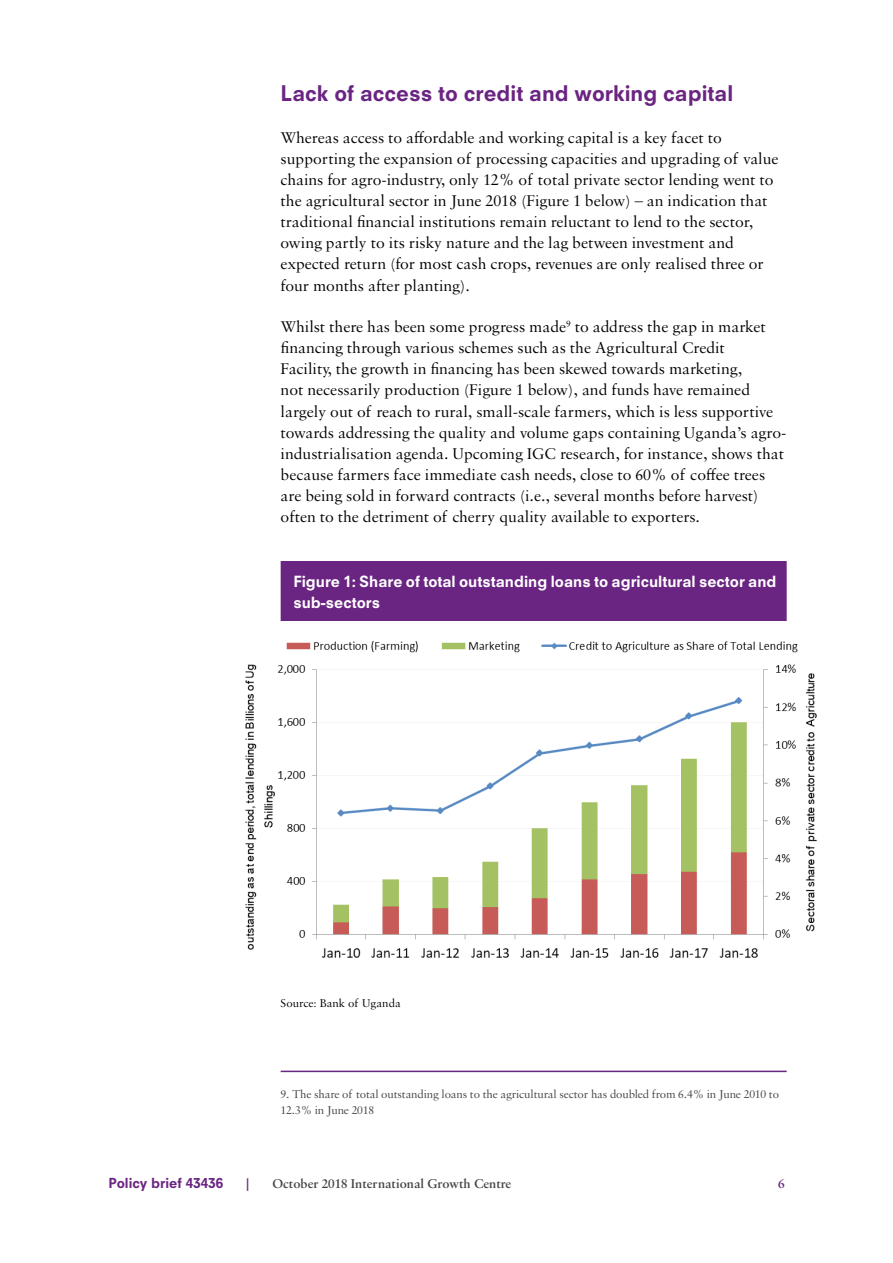
<style>
.page{position:relative;width:893px;height:1263px;background:#fff}
.page>*{position:absolute;margin:0;border:0;box-sizing:border-box;transform-origin:0 0}
.t1{font:800 21px "Neuzeit SLT Std";color:#6a2481}
.t2{font:16.5px/21px "Sabon MT Std";color:#000}
.t3{font:800 15px/21px "Neuzeit SLT Std";color:#fff}
.t4{font:600 13.5px "Sabon MT Std";color:#424241}
.t5{font:800 13.5px "Neuzeit SLT Std";color:#6a2481}
.t6{font:600 13.5px "Sabon MT Std";color:#6a2481}
.t7{font:12px/16.5px "Sabon MT Std";letter-spacing:-.01em;color:#424241}
.t8{font:12px "Sabon MT Std";color:#000}
</style>
<div class="page">
<div style="left:281px;top:561px;width:506px;height:60px;background:#6a2481"></div>
<img style="left:245px;top:641px;width:572px;height:317px">
<hr style="left:281px;top:1071px;width:506px;height:1px;background:#6a2481">
<p class="t1" style="left:281px;top:80px;width:454px">Lack of access to credit and working capital</p>
<p class="t2" style="left:281px;top:127px;width:499px">Whereas access to affordable and working capital is a key facet to supporting the expansion of processing capacities and upgrading of value chains for agro-industry, only 12% of total private sector lending went to the agricultural sector in June 2018 (Figure 1 below) – an indication that traditional financial institutions remain reluctant to lend to the sector, owing partly to its risky nature and the lag between investment and expected return (for most cash crops, revenues are only realised three or four months after planting).</p>
<p class="t2" style="left:281px;top:316px;width:507px">Whilst there has been some progress made<sup>9</sup> to address the gap in market financing through various schemes such as the Agricultural Credit<br>Facility, the growth in financing has been skewed towards marketing,<br>not necessarily production (Figure 1 below), and funds have remained largely out of reach to rural, small-scale farmers, which is less supportive towards addressing the quality and volume gaps containing Uganda’s agro&shy;industrialisation agenda. Upcoming IGC research, for instance, shows that because farmers face immediate cash needs, close to 60% of coffee trees are being sold in forward contracts (i.e., several months before harvest) often to the detriment of cherry quality available to exporters.</p>
<p class="t3" style="left:293px;top:571px;width:485px">Figure 1: Share of total outstanding loans to agricultural sector and sub-sectors</p>
<p class="t8" style="left:281px;top:995px;width:122px">Source: Bank of Uganda</p>
<p class="t7" style="left:281px;top:1085px;width:500px">9. The share of total outstanding loans to the agricultural sector has doubled from 6.4% in June 2010 to<br>12.3% in June 2018</p>
<p class="t5" style="left:108px;top:1175px;width:116px">Policy brief 43436</p>
<p class="t6" style="left:246px;top:1176px;width:5px">|</p>
<p class="t4" style="left:272px;top:1176px;width:240px">October 2018 International Growth Centre</p>
<p class="t6" style="left:778px;top:1176px;width:8px">6</p>
</div>
